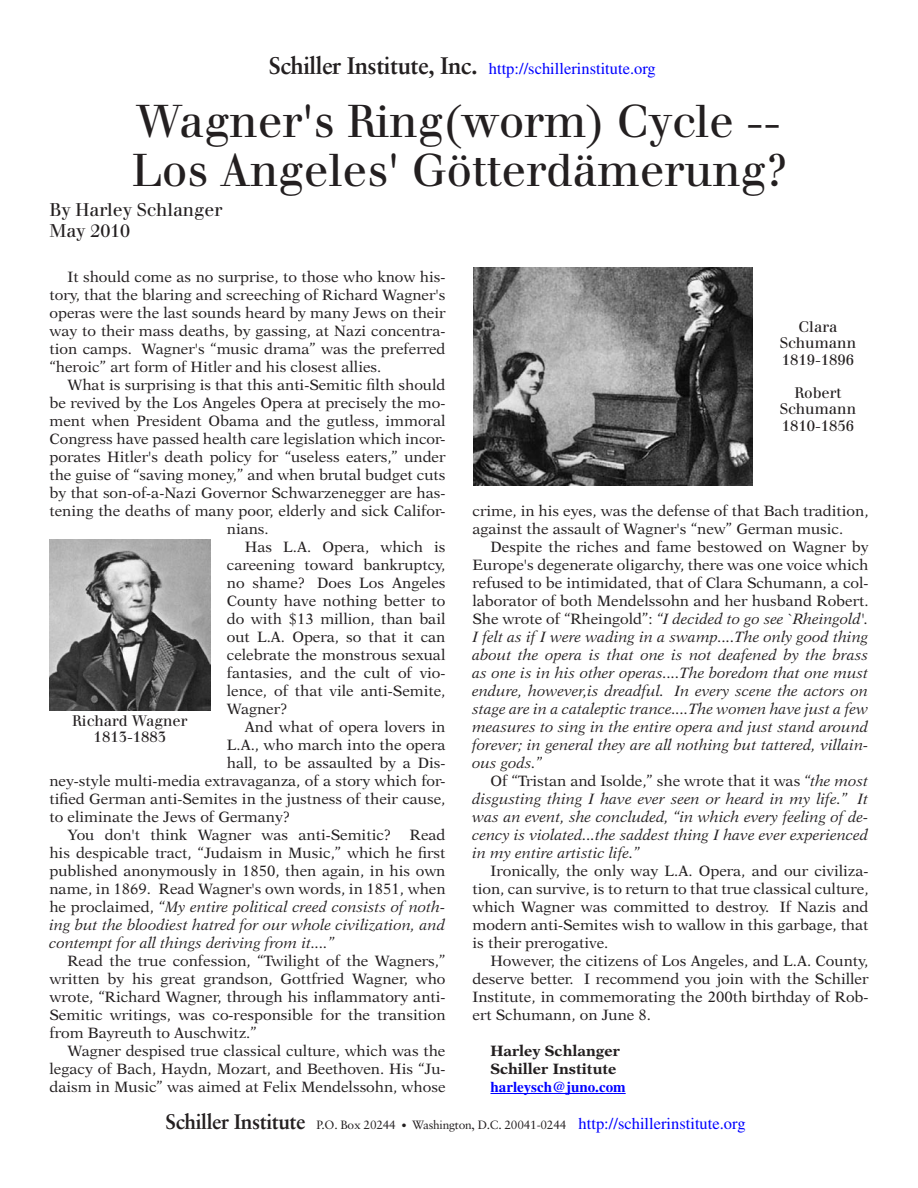
<style>
.page{position:relative;width:918px;height:1188px;background:#fff}
.page>*{position:absolute;margin:0;border:0;box-sizing:border-box;transform-origin:0 0}
.t1{font:45px/49.5px "Walbaum";letter-spacing:-.005em;color:#231f20}
.t2{font:18px/21px "Walbaum";letter-spacing:-.005em;color:#231f20}
.t3{font:16.5px "Times";color:#00f}
.t4{font:15px/18px "New Aster";color:#231f20;text-align:justify}
.t5{font:italic 15px/18px "New Aster";color:#231f20;text-align:justify}
.t6{font:15px/16.5px "Walbaum";color:#231f20;text-align:center}
.t7{font:700 15px/18px "New Aster";color:#231f20}
.t8{font:700 15px "Times";color:#00f}
.t9{font:12px "Sabon";letter-spacing:-.02em;color:#231f20}
.s1{font-family:"Sabon";font-weight:700;font-size:24px;color:#231f20}
.s2{font-style:italic}
.s3{font-style:normal}
.s4{font-weight:700;font-size:21px}
.s5{font-weight:700;font-size:10.5px}
.s6{font-family:"Times";font-size:16.5px;color:#00f}
</style>
<div class="page">
<hr style="left:490px;top:1093px;width:136px;height:1px;background:#00f">
<img style="left:473px;top:267px;width:280px;height:219px">
<img style="left:50px;top:539px;width:160px;height:171px">
<p class="t3" style="left:269px;top:59px;width:389px"><span class="s1">Schiller Institute, Inc.</span> http://schillerinstitute.org</p>
<h1 class="t1" style="left:132px;top:96px;width:656px">Wagner's Ring(worm) Cycle --<br>Los Angeles' Götterdämerung?</h1>
<p class="t2" style="left:50px;top:199px;width:174px">By Harley Schlanger<br>May 2010</p>
<p class="t4" style="left:50px;top:268px;width:398px;text-indent:18px">It should come as no surprise, to those who know his&shy;tory, that the blaring and screeching of Richard Wagner's operas were the last sounds heard by many Jews on their way to their mass deaths, by gassing, at Nazi concentra&shy;tion camps. Wagner's “music drama” was the preferred “heroic” art form of Hitler and his closest allies.</p>
<p class="t4" style="left:68px;top:376px;width:379px">What is surprising is that this anti-Semitic filth should</p>
<p class="t4" style="left:50px;top:394px;width:398px">be revived by the Los Angeles Opera at precisely the mo-</p>
<p class="t4" style="left:50px;top:412px;width:398px">ment when President Obama and the gutless, immoral</p>
<p class="t4" style="left:50px;top:430px;width:398px">Congress have passed health care legislation which incor-</p>
<p class="t4" style="left:50px;top:448px;width:398px">porates Hitler's death policy for “useless eaters,” under</p>
<p class="t4" style="left:50px;top:466px;width:397px">the guise of “saving money,” and when brutal budget cuts</p>
<p class="t4" style="left:50px;top:484px;width:398px">by that son-of-a-Nazi Governor Schwarzenegger are has-</p>
<p class="t4" style="left:50px;top:502px;width:398px">tening the deaths of many poor, elderly and sick Califor-</p>
<p class="t4" style="left:227px;top:520px;width:43px">nians.</p>
<p class="t4" style="left:245px;top:538px;width:202px">Has L.A. Opera, which is</p>
<p class="t4" style="left:227px;top:556px;width:220px">careening toward bankruptcy,</p>
<p class="t4" style="left:227px;top:574px;width:220px">no shame? Does Los Angeles</p>
<p class="t4" style="left:227px;top:592px;width:220px">County have nothing better to</p>
<p class="t4" style="left:227px;top:610px;width:220px">do with $13 million, than bail</p>
<p class="t4" style="left:227px;top:628px;width:220px">out L.A. Opera, so that it can</p>
<p class="t4" style="left:227px;top:646px;width:220px">celebrate the monstrous sexual</p>
<p class="t4" style="left:227px;top:664px;width:220px">fantasies, and the cult of vio-</p>
<p class="t4" style="left:227px;top:682px;width:220px">lence, of that vile anti-Semite,</p>
<p class="t4" style="left:227px;top:700px;width:62px">Wagner?</p>
<p class="t4" style="left:245px;top:718px;width:202px">And what of opera lovers in</p>
<p class="t4" style="left:227px;top:736px;width:220px">L.A., who march into the opera</p>
<p class="t4" style="left:227px;top:754px;width:220px">hall, to be assaulted by a Dis-</p>
<p class="t4" style="left:50px;top:772px;width:398px">ney-style multi-media extravaganza, of a story which for-</p>
<p class="t4" style="left:50px;top:790px;width:397px">tified German anti-Semites in the justness of their cause,</p>
<p class="t4" style="left:50px;top:808px;width:242px">to eliminate the Jews of Germany?</p>
<p class="t4" style="left:67px;top:826px;width:325px">You don't think Wagner was anti-Semitic?</p>
<p class="t6" style="left:72px;top:712px;width:117px">Richard Wagner<br>1813-1883</p>
<p class="t4" style="left:50px;top:826px;width:398px;text-indent:360px">Read his despicable tract, “Judaism in Music,” which he first published anonymously in 1850, then again, in his own name, in 1869. Read Wagner's own words, in 1851, when he proclaimed, <span class="s2">“My entire political creed consists of noth&shy;ing but the bloodiest hatred for our whole civilization, and contempt for all things deriving from it....”</span></p>
<p class="t4" style="left:50px;top:952px;width:398px;text-indent:18px">Read the true confession, “Twilight of the Wagners,” written by his great grandson, Gottfried Wagner, who wrote, “Richard Wagner, through his inflammatory anti-Semitic writings, was co-responsible for the transition from Bayreuth to Auschwitz.”</p>
<p class="t4" style="left:50px;top:1042px;width:398px;text-indent:18px">Wagner despised true classical culture, which was the legacy of Bach, Haydn, Mozart, and Beethoven. His “Ju&shy;daism in Music” was aimed at Felix Mendelssohn, whose</p>
<p class="t6" style="left:780px;top:318px;width:78px">Clara<br>Schumann<br>1819-1896</p>
<p class="t6" style="left:780px;top:384px;width:78px">Robert<br>Schumann<br>1810-1856</p>
<p class="t4" style="left:472px;top:502px;width:398px">crime, in his eyes, was the defense of that Bach tradition, against the assault of Wagner's “new” German music.</p>
<p class="t5" style="left:472px;top:538px;width:398px;text-indent:18px"><span class="s3">Despite the riches and fame bestowed on Wagner by Europe's degenerate oligarchy, there was one voice which refused to be intimidated, that of Clara Schumann, a col&shy;laborator of both Mendelssohn and her husband Robert.<br>She wrote of “Rheingold”:</span> “I decided to go see `Rheingold'.<br>I felt as if I were wading in a swamp....The only good thing about the opera is that one is not deafened by the brass as one is in his other operas....The boredom that one must endure, however,is dreadful. In every scene the actors on stage are in a cataleptic trance....The women have just a few measures to sing in the entire opera and just stand around forever; in general they are all nothing but tattered, villain&shy;ous gods.”</p>
<p class="t5" style="left:472px;top:772px;width:398px;text-indent:18px"><span class="s3">Of “Tristan and Isolde,” she wrote that it was</span> “the most disgusting thing I have ever seen or heard in my life.” It was an event, she concluded, “in which every feeling of de&shy;cency is violated...the saddest thing I have ever experienced in my entire artistic life.”</p>
<p class="t4" style="left:472px;top:862px;width:398px;text-indent:18px">Ironically, the only way L.A. Opera, and our civiliza&shy;tion, can survive, is to return to that true classical culture, which Wagner was committed to destroy. If Nazis and modern anti-Semites wish to wallow in this garbage, that is their prerogative.</p>
<p class="t4" style="left:472px;top:952px;width:398px;text-indent:18px">However, the citizens of Los Angeles, and L.A. County, deserve better. I recommend you join with the Schiller Institute, in commemorating the 200th birthday of Rob&shy;ert Schumann, on June 8.</p>
<p class="t7" style="left:490px;top:1042px;width:131px">Harley Schlanger<br>Schiller Institute</p>
<p class="t8" style="left:490px;top:1078px;width:137px">harleysch@juno.com</p>
<p class="t9" style="left:166px;top:1117px;width:581px"><span class="s4">Schiller Institute</span> P.O. Box 20244 <span class="s5">•</span> Washington, D.C. 20041-0244 <span class="s6">http://schillerinstitute.org</span></p>
</div>
